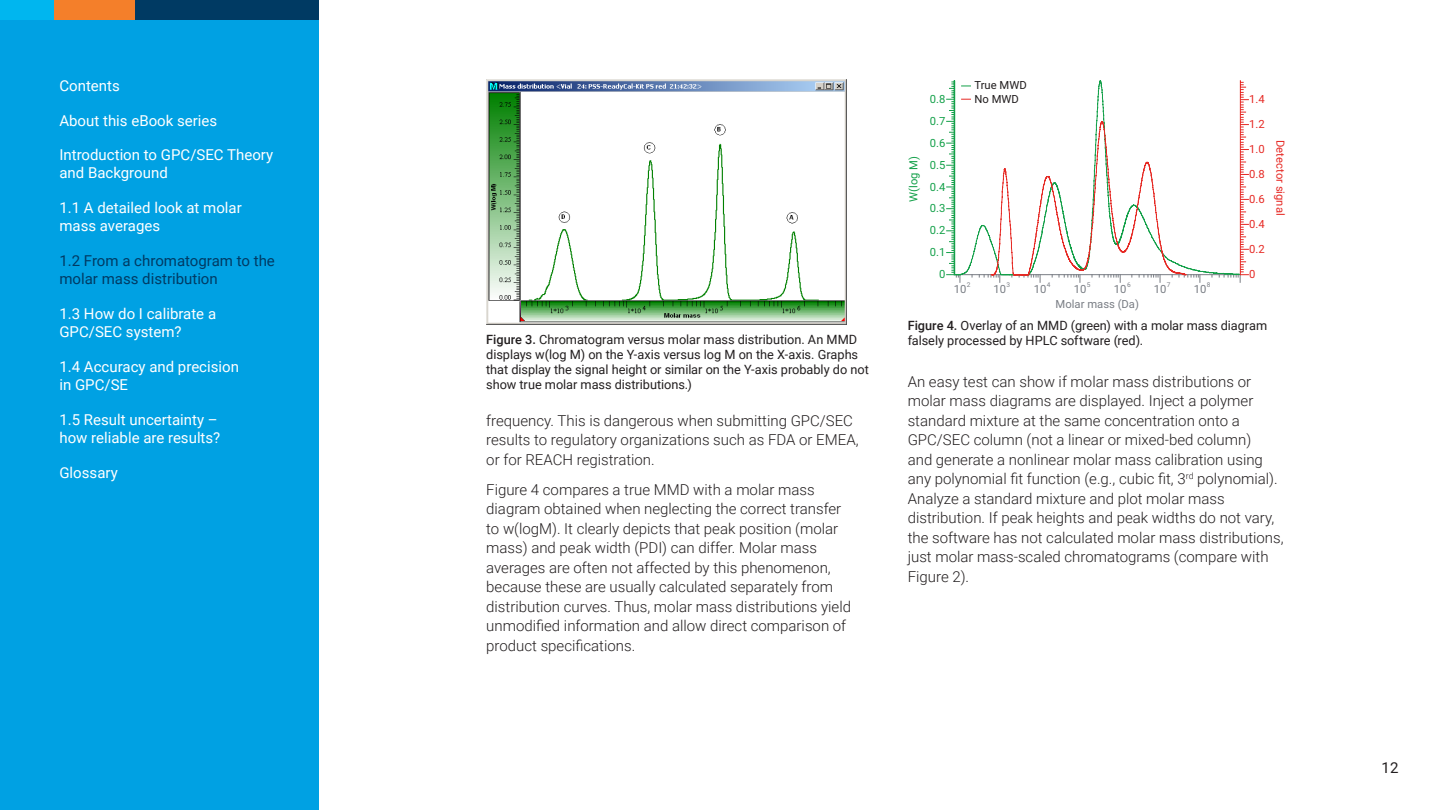
<style>
.page{position:relative;width:1441px;height:810px;background:#fff}
.page>*{position:absolute;margin:0;border:0;box-sizing:border-box;transform-origin:0 0}
.Body_text{font:300 15px/19.5px "Roboto";color:#231f20}
.Contents{font:15px/18px "Roboto";color:#fff}
.Contents-2{font:15px/18px "Roboto";color:#003a63}
.t1{font:15px "Roboto";color:#231f20}
.t2{font:12.75px/15px "Roboto";letter-spacing:-.005em;color:#231f20}
.t3{font:11.25px "Roboto";color:#e62924}
.t4{font:11.25px "Roboto";color:#13a049}
.t5{font:11.25px "Roboto";color:#797d84}
.t6{font:11.25px/13.6px "Roboto";color:#211d1e}
.t7{font:6.52px "Roboto";color:#797d84}
.s1{font-weight:500}
</style>
<div class="page">
<div style="left:0;top:0;width:319px;height:810px;background:#00a1e3"></div>
<div style="left:0;top:0;width:54px;height:20px;background:#00b6ef"></div>
<div style="left:54px;top:0;width:81px;height:20px;background:#f47f2a"></div>
<div style="left:135px;top:0;width:184px;height:20px;background:#003a63"></div>
<img style="left:486px;top:79px;width:360px;height:246px">
<svg style="left:946px;top:80px;width:302px;height:202px"></svg>
<p class="Contents" style="left:59px;top:76px;width:62px">Contents</p>
<p class="Contents" style="left:59px;top:111px;width:159px">About this eBook series</p>
<p class="Contents" style="left:59px;top:145px;width:215px">Introduction to GPC/SEC Theory and Background</p>
<p class="Contents" style="left:59px;top:198px;width:184px">1.1 A detailed look at molar mass averages</p>
<p class="Contents-2" style="left:59px;top:251px;width:217px">1.2 From a chromatogram to the molar mass distribution</p>
<p class="Contents" style="left:59px;top:304px;width:158px">1.3 How do I calibrate a<br>GPC/SEC system?</p>
<p class="Contents" style="left:59px;top:357px;width:181px">1.4 Accuracy and precision in GPC/SE</p>
<p class="Contents" style="left:59px;top:410px;width:162px">1.5 Result uncertainty – how reliable are results?</p>
<p class="Contents" style="left:59px;top:463px;width:60px">Glossary</p>
<p class="t2" style="left:486px;top:332px;width:384px"><span class="s1">Figure 3.</span> Chromatogram versus molar mass distribution. An MMD displays w(log M) on the Y-axis versus log M on the X-axis. Graphs that display the signal height or similar on the Y-axis probably do not show true molar mass distributions.)</p>
<p class="Body_text" style="left:486px;top:410px;width:374px">frequency. This is dangerous when submitting GPC/SEC results to regulatory organizations such as FDA or EMEA, or for REACH registration.</p>
<p class="Body_text" style="left:486px;top:479px;width:366px">Figure 4 compares a true MMD with a molar mass diagram obtained when neglecting the correct transfer to w(logM). It clearly depicts that peak position (molar mass) and peak width (PDI) can differ. Molar mass averages are often not affected by this phenomenon, because these are usually calculated separately from distribution curves. Thus, molar mass distributions yield unmodified information and allow direct comparison of product specifications.</p>
<p class="t4" style="left:905px;top:202px;width:47px;rotate:-90deg">W(log M)</p>
<p class="t4" style="left:929px;top:91px;width:17px">0.8</p>
<p class="t4" style="left:929px;top:113px;width:17px">0.7</p>
<p class="t4" style="left:929px;top:135px;width:17px">0.6</p>
<p class="t4" style="left:929px;top:157px;width:17px">0.5</p>
<p class="t4" style="left:929px;top:179px;width:17px">0.4</p>
<p class="t4" style="left:929px;top:200px;width:17px">0.3</p>
<p class="t4" style="left:929px;top:223px;width:17px">0.2</p>
<p class="t4" style="left:929px;top:244px;width:17px">0.1</p>
<p class="t4" style="left:939px;top:266px;width:8px">0</p>
<p class="t6" style="left:974px;top:78px;width:54px">True MWD<br>No MWD</p>
<p class="t5" style="left:953px;top:281px;width:14px">10</p>
<p class="t7" style="left:966px;top:281px;width:5px">2</p>
<p class="t5" style="left:993px;top:281px;width:14px">10</p>
<p class="t7" style="left:1006px;top:281px;width:5px">3</p>
<p class="t5" style="left:1033px;top:281px;width:14px">10</p>
<p class="t7" style="left:1046px;top:281px;width:5px">4</p>
<p class="t5" style="left:1073px;top:281px;width:14px">10</p>
<p class="t7" style="left:1086px;top:281px;width:5px">5</p>
<p class="t5" style="left:1113px;top:281px;width:14px">10</p>
<p class="t7" style="left:1126px;top:281px;width:5px">6</p>
<p class="t5" style="left:1153px;top:281px;width:14px">10</p>
<p class="t7" style="left:1166px;top:281px;width:5px">7</p>
<p class="t5" style="left:1193px;top:281px;width:14px">10</p>
<p class="t7" style="left:1206px;top:281px;width:5px">8</p>
<p class="t5" style="left:1055px;top:296px;width:85px">Molar mass (Da)</p>
<p class="t3" style="left:1249px;top:91px;width:17px">1.4</p>
<p class="t3" style="left:1249px;top:116px;width:17px">1.2</p>
<p class="t3" style="left:1249px;top:141px;width:17px">1.0</p>
<p class="t3" style="left:1249px;top:166px;width:17px">0.8</p>
<p class="t3" style="left:1249px;top:191px;width:17px">0.6</p>
<p class="t3" style="left:1249px;top:216px;width:17px">0.4</p>
<p class="t3" style="left:1249px;top:241px;width:17px">0.2</p>
<p class="t3" style="left:1249px;top:266px;width:8px">0</p>
<p class="t3" style="left:1288px;top:140px;width:77px;rotate:90deg">Detector signal</p>
<p class="t2" style="left:907px;top:318px;width:361px"><span class="s1">Figure 4.</span> Overlay of an MMD (green) with a molar mass diagram falsely processed by HPLC software (red).</p>
<p class="Body_text" style="left:907px;top:371px;width:377px">An easy test can show if molar mass distributions or molar mass diagrams are displayed. Inject a polymer standard mixture at the same concentration onto a GPC/SEC column (not a linear or mixed-bed column)<br>and generate a nonlinear molar mass calibration using any polynomial fit function (e.g., cubic fit, 3<sup>rd</sup> polynomial).<br>Analyze a standard mixture and plot molar mass distribution. If peak heights and peak widths do not vary, the software has not calculated molar mass distributions, just molar mass‑scaled chromatograms (compare with Figure 2).</p>
<p class="t1" style="left:1381px;top:757px;width:18px">12</p>
</div>
